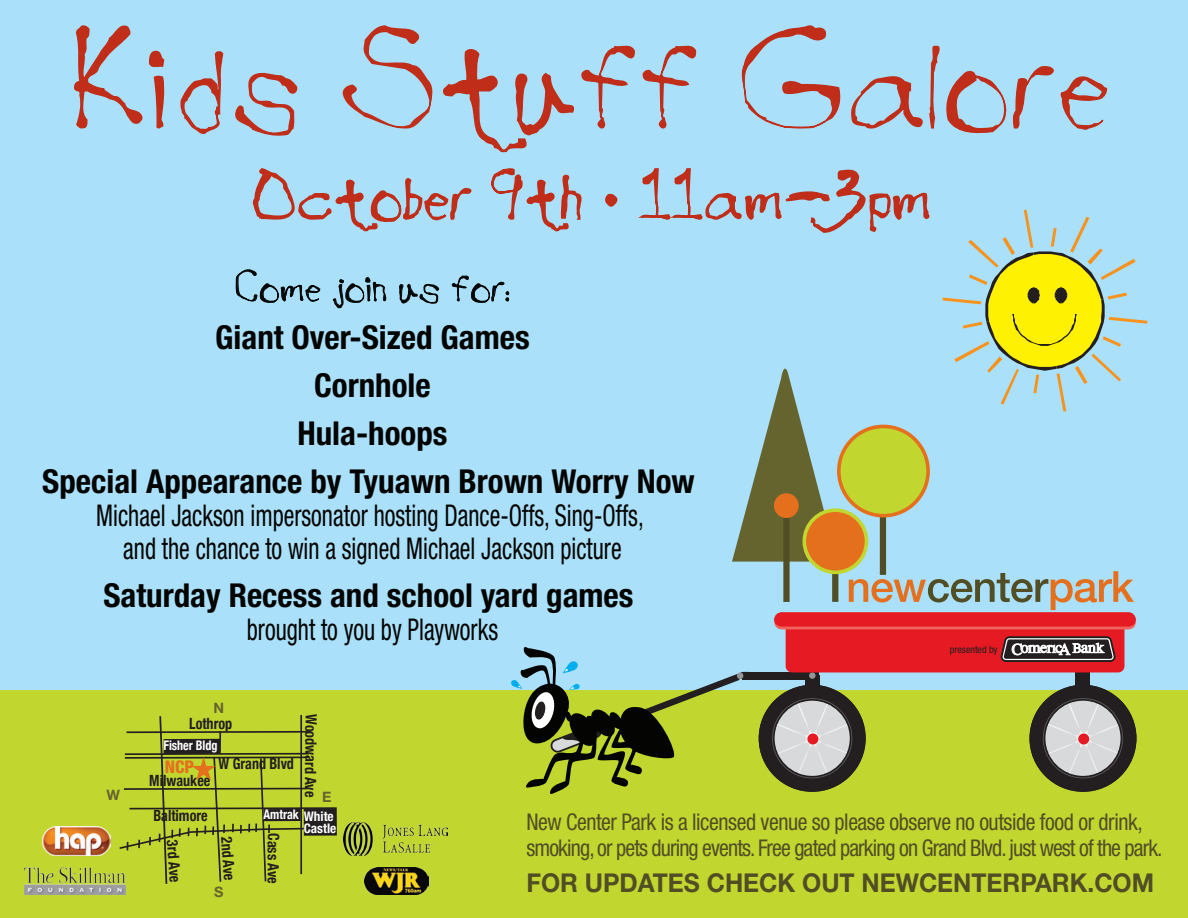
<style>
.page{position:relative;width:1188px;height:918px;background:#aae0f9}
.page>*{position:absolute;margin:0;border:0;box-sizing:border-box;transform-origin:0 0}
.t1{font:127.5px "Handwrite Inkblot";color:#c02d19}
.t2{font:62.1px "Handwrite Inkblot";color:#c02d19}
.t3{font:39px "Handwrite Inkblot";color:#040503}
.t4{font:700 condensed 33px/48px "Helvetica Neue";color:#040503;text-align:center}
.t5{font:condensed 30px/33px "Helvetica Neue";color:#040503;text-align:center;scale:.8 1}
.t6{font:700 25.8px "Helvetica Neue";color:#514e25;scale:.95 1}
.t7{font:condensed 23.1px/26.1px "Helvetica Neue";letter-spacing:-.04em;color:#514e25;scale:.95 1}
.t8{font:800 condensed 17.4px "Helvetica Neue";color:#e4701e}
.t9{font:700 condensed 15.6px "Helvetica Neue";letter-spacing:-.005em;color:#231f20;scale:.91 1}
.t10{font:700 14.4px "Helvetica Neue";color:#66642e}
.t11{font:700 condensed 13.2px "Helvetica Neue";letter-spacing:-.005em;color:#fff;scale:.91 1}
.t12{font:700 condensed 13.2px/12px "Helvetica Neue";color:#fff}
.t13{font:condensed 9.9px "Helvetica Neue";color:#231f20}
</style>
<div class="page">
<div style="left:0;top:690px;width:1188px;height:228px;background:#c1d72f"></div>
<svg style="left:732px;top:368px;width:94px;height:194px"></svg>
<div style="left:880px;top:491px;width:6px;height:84px;background:#514e25"></div>
<div style="left:839px;top:426px;width:89px;height:90px;background:#c1d72f;border-radius:50%"></div>
<div style="left:837px;top:425px;width:93px;height:92px;border:4px solid #e4701e;border-radius:50%"></div>
<div style="left:804px;top:510px;width:63px;height:62px;background:#e4701e;border-radius:50%"></div>
<div style="left:803px;top:508px;width:65px;height:66px;border:4px solid #c1d72f;border-radius:50%"></div>
<div style="left:783px;top:514px;width:7px;height:88px;background:#514e25"></div>
<div style="left:774px;top:493px;width:25px;height:25px;background:#e4701e;border-radius:50%"></div>
<div style="left:1076px;top:670px;width:14px;height:19px;background:#231f20"></div>
<div style="left:743px;top:672px;width:76px;height:7px;background:#231f20"></div>
<div style="left:1029px;top:685px;width:108px;height:107px;background:#231f20;border-radius:50%"></div>
<svg style="left:1043px;top:698px;width:80px;height:80px"></svg>
<svg style="left:1078px;top:733px;width:12px;height:12px"></svg>
<div style="left:805px;top:675px;width:14px;height:14px;background:#231f20"></div>
<div style="left:809px;top:672px;width:7px;height:7px;background:#939598;border-radius:50%"></div>
<div style="left:759px;top:685px;width:107px;height:107px;background:#231f20;border-radius:50%"></div>
<svg style="left:772px;top:698px;width:80px;height:80px"></svg>
<svg style="left:807px;top:733px;width:12px;height:12px"></svg>
<svg style="left:511px;top:647px;width:233px;height:147px"></svg>
<svg style="left:774px;top:571px;width:361px;height:101px"></svg>
<svg style="left:74px;top:25px;width:91px;height:104px"></svg>
<svg style="left:180px;top:51px;width:44px;height:83px"></svg>
<svg style="left:235px;top:73px;width:63px;height:63px"></svg>
<svg style="left:342px;top:25px;width:91px;height:104px"></svg>
<svg style="left:443px;top:45px;width:192px;height:108px"></svg>
<svg style="left:642px;top:45px;width:55px;height:84px"></svg>
<svg style="left:741px;top:25px;width:100px;height:104px"></svg>
<svg style="left:851px;top:45px;width:203px;height:89px"></svg>
<svg style="left:1061px;top:76px;width:47px;height:54px"></svg>
<svg style="left:252px;top:168px;width:220px;height:64px"></svg>
<svg style="left:491px;top:168px;width:91px;height:64px"></svg>
<svg style="left:605px;top:193px;width:13px;height:14px"></svg>
<svg style="left:638px;top:168px;width:292px;height:65px"></svg>
<img style="left:364px;top:867px;width:64px;height:28px">
<img style="left:344px;top:823px;width:104px;height:33px">
<img style="left:43px;top:826px;width:68px;height:30px">
<img style="left:25px;top:868px;width:101px;height:26px">
<hr style="left:129px;top:807px;width:208px;height:2px;background:#231f20">
<div style="left:304px;top:809px;width:33px;height:27px;background:#231f20"></div>
<svg style="left:118px;top:715px;width:201px;height:171px"></svg>
<svg style="left:236px;top:269px;width:84px;height:34px"></svg>
<svg style="left:333px;top:277px;width:54px;height:31px"></svg>
<svg style="left:399px;top:284px;width:40px;height:20px"></svg>
<svg style="left:452px;top:275px;width:58px;height:28px"></svg>
<svg style="left:943px;top:210px;width:204px;height:201px"></svg>
<h1 class="t1" style="left:71px;top:4px;width:1043px">Kids Stuff Galore</h1>
<h2 class="t2" style="left:252px;top:158px;width:682px">October 9th • 11am-3pm</h2>
<h3 class="t3" style="left:235px;top:263px;width:276px">Come join us for:</h3>
<h3 class="t4" style="left:42px;top:313px;width:654px">Giant Over-Sized Games<br>Cornhole<br>Hula-hoops<br>Special Appearance by Tyuawn Brown Worry Now</h3>
<p class="t5" style="left:96px;top:499px;width:686px">Michael Jackson impersonator hosting Dance-Offs, Sing-Offs, and the chance to win a signed Michael Jackson picture</p>
<h3 class="t4" style="left:104px;top:571px;width:532px">Saturday Recess and school yard games</h3>
<p class="t5" style="left:247px;top:613px;width:316px">brought to you by Playworks</p>
<p class="t13" style="left:950px;top:644px;width:49px">presented by</p>
<p class="t10" style="left:213px;top:699px;width:12px">N</p>
<p class="t9" style="left:320px;top:714px;width:93px;rotate:90deg">Woodward Ave</p>
<p class="t12" style="left:304px;top:811px;width:34px">White<br>Castle</p>
<p class="t9" style="left:189px;top:714px;width:49px">Lothrop</p>
<p class="t9" style="left:219px;top:754px;width:84px">W Grand Blvd</p>
<p class="t11" style="left:164px;top:737px;width:61px">Fisher Bldg</p>
<p class="t8" style="left:165px;top:756px;width:31px">NCP</p>
<p class="t9" style="left:149px;top:771px;width:69px">Milwaukee</p>
<p class="t10" style="left:107px;top:786px;width:15px">W</p>
<p class="t10" style="left:322px;top:788px;width:11px">E</p>
<p class="t11" style="left:264px;top:807px;width:40px">Amtrak</p>
<p class="t9" style="left:153px;top:806px;width:61px">Baltimore</p>
<p class="t9" style="left:283px;top:833px;width:57px;rotate:90deg">Cass Ave</p>
<p class="t9" style="left:182px;top:839px;width:48px;rotate:86deg">3rd Ave</p>
<p class="t9" style="left:236px;top:836px;width:50px;rotate:86deg">2nd Ave</p>
<p class="t10" style="left:214px;top:883px;width:11px">S</p>
<p class="t7" style="left:526px;top:809px;width:671px">New Center Park is a licensed venue so please observe no outside food or drink, smoking, or pets during events. Free gated parking on Grand Blvd. just west of the park.</p>
<p class="t6" style="left:526px;top:867px;width:662px">FOR UPDATES CHECK OUT NEWCENTERPARK.COM</p>
</div>
